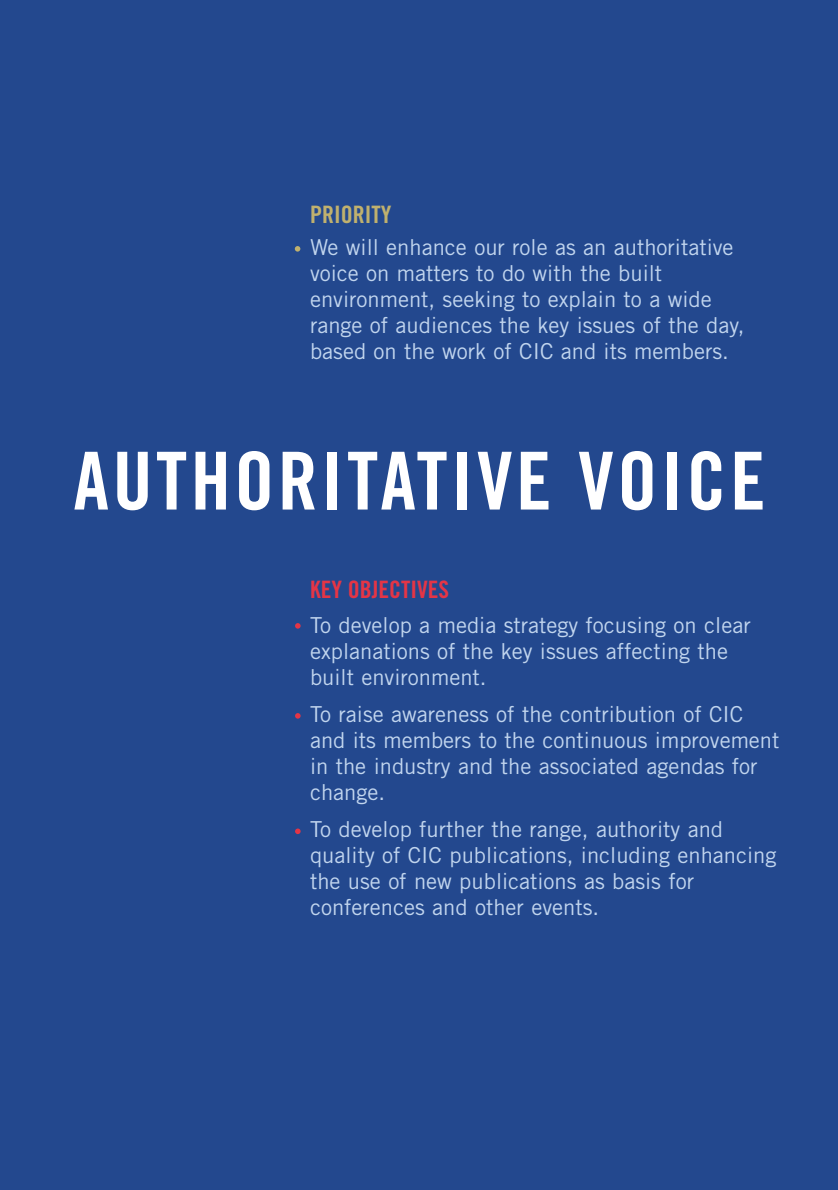
<style>
.page{position:relative;width:838px;height:1190px;background:#23488e}
.page>*{position:absolute;margin:0;border:0;box-sizing:border-box;transform-origin:0 0}
.t1{font:80px "Trade Gothic Bold Cond Twenty";letter-spacing:.045em;color:#fff}
.t2{font:24px "Trade Gothic Bold Cond Twenty";color:#e43546}
.t3{font:24px "Trade Gothic Bold Cond Twenty";color:#c0b16e}
.t4{font:22px/26px "Trade Gothic";color:#c1d5ee}
</style>
<div class="page">
<svg style="left:295px;top:246px;width:5px;height:6px"></svg>
<svg style="left:295px;top:623px;width:6px;height:6px"></svg>
<svg style="left:295px;top:713px;width:6px;height:6px"></svg>
<svg style="left:295px;top:829px;width:6px;height:5px"></svg>
<p class="t3" style="left:310px;top:206px;width:83px">PRIORITY</p>
<p class="t4" style="left:310px;top:236px;width:436px">We will enhance our role as an authoritative voice on matters to do with the built environment, seeking to explain to a wide range of audiences the key issues of the day, based on the work of CIC and its members.</p>
<h1 class="t1" style="left:73px;top:452px;width:694px">AUTHORITATIVE VOICE</h1>
<p class="t2" style="left:310px;top:580px;width:141px">KEY OBJECTIVES</p>
<p class="t4" style="left:310px;top:614px;width:442px">To develop a media strategy focusing on clear explanations of the key issues affecting the built environment.</p>
<p class="t4" style="left:310px;top:703px;width:471px">To raise awareness of the contribution of CIC and its members to the continuous improvement in the industry and the associated agendas for change.</p>
<p class="t4" style="left:310px;top:818px;width:468px">To develop further the range, authority and quality of CIC publications, including enhancing the use of new publications as basis for conferences and other events.</p>
</div>
